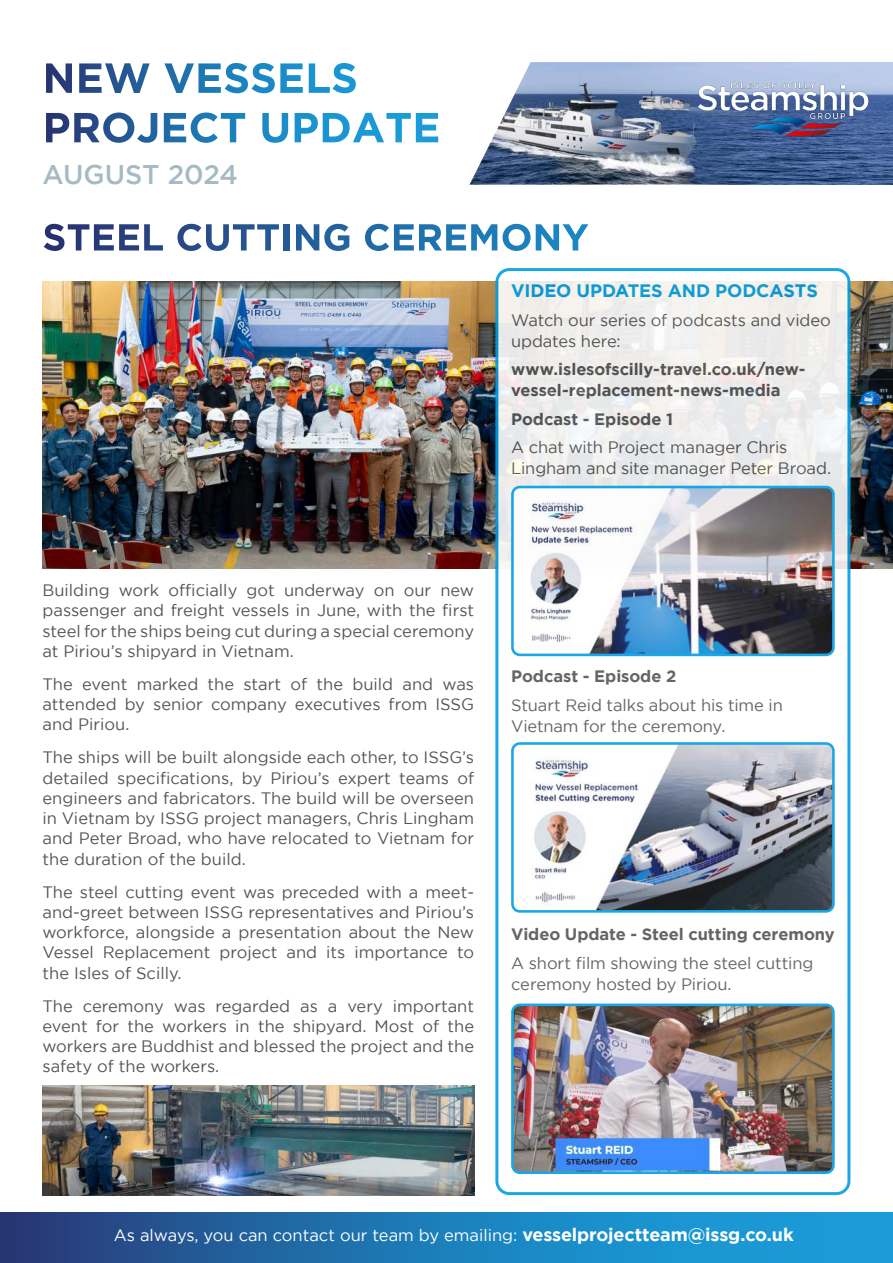
<style>
.page{position:relative;width:893px;height:1263px;background:#fff}
.page>*{position:absolute;margin:0;border:0;box-sizing:border-box;transform-origin:0 0}
.t1{font:500 27px "Gotham";letter-spacing:-.005em;color:#a6bac4}
.t2{font:700 18px "Gotham";letter-spacing:-.01em;color:#009ee3}
.t3{font:16.5px/20.2px "Gotham";color:#555554;text-align:justify}
.t4{font:16.5px/21px "Gotham";letter-spacing:-.005em;color:#545453}
.t5{font:700 16.5px/21px "Gotham";letter-spacing:-.005em;color:#545453}
.t6{font:16.5px "Gotham";color:#fff}
.s1{font-weight:700;font-size:18px}
</style>
<div class="page">
<img style="left:0;top:1213px;width:893px;height:50px">
<img style="left:850px;top:281px;width:43px;height:288px">
<img style="left:537px;top:62px;width:127px;height:123px">
<svg style="left:330px;top:62px;width:207px;height:123px"></svg>
<img style="left:664px;top:62px;width:229px;height:123px">
<img style="left:46px;top:63px;width:26px;height:30px">
<img style="left:79px;top:63px;width:23px;height:30px">
<img style="left:105px;top:63px;width:45px;height:30px">
<img style="left:165px;top:63px;width:29px;height:30px">
<img style="left:198px;top:63px;width:23px;height:30px">
<img style="left:225px;top:63px;width:23px;height:30px">
<img style="left:252px;top:63px;width:23px;height:30px">
<img style="left:280px;top:63px;width:23px;height:30px">
<img style="left:309px;top:63px;width:21px;height:30px">
<img style="left:333px;top:63px;width:23px;height:30px">
<img style="left:46px;top:113px;width:23px;height:29px">
<img style="left:74px;top:113px;width:26px;height:29px">
<img style="left:103px;top:112px;width:31px;height:31px">
<img style="left:137px;top:113px;width:20px;height:30px">
<img style="left:164px;top:113px;width:22px;height:29px">
<img style="left:191px;top:112px;width:27px;height:31px">
<img style="left:221px;top:113px;width:24px;height:29px">
<img style="left:262px;top:113px;width:26px;height:30px">
<img style="left:295px;top:113px;width:23px;height:29px">
<img style="left:323px;top:113px;width:27px;height:29px">
<img style="left:353px;top:113px;width:31px;height:29px">
<img style="left:386px;top:113px;width:25px;height:29px">
<img style="left:416px;top:113px;width:22px;height:29px">
<img style="left:694px;top:72px;width:177px;height:67px">
<img style="left:44px;top:224px;width:20px;height:27px">
<img style="left:68px;top:224px;width:21px;height:26px">
<img style="left:94px;top:224px;width:20px;height:26px">
<img style="left:119px;top:224px;width:20px;height:26px">
<img style="left:144px;top:224px;width:19px;height:26px">
<img style="left:177px;top:224px;width:25px;height:27px">
<img style="left:206px;top:224px;width:23px;height:27px">
<img style="left:233px;top:224px;width:22px;height:26px">
<img style="left:257px;top:224px;width:22px;height:26px">
<img style="left:284px;top:224px;width:5px;height:26px">
<img style="left:296px;top:224px;width:23px;height:26px">
<img style="left:324px;top:224px;width:25px;height:27px">
<img style="left:365px;top:224px;width:24px;height:27px">
<img style="left:394px;top:224px;width:20px;height:26px">
<img style="left:419px;top:224px;width:23px;height:26px">
<img style="left:446px;top:224px;width:20px;height:26px">
<img style="left:471px;top:224px;width:26px;height:26px">
<img style="left:502px;top:224px;width:29px;height:27px">
<img style="left:536px;top:224px;width:23px;height:26px">
<img style="left:562px;top:224px;width:26px;height:26px">
<img style="left:43px;top:281px;width:452px;height:288px">
<img style="left:43px;top:1086px;width:431px;height:109px">
<svg style="left:497px;top:270px;width:352px;height:923px"></svg>
<div style="left:495px;top:268px;width:355px;height:927px;border:3px solid #009ee3;border-radius:13px"></div>
<img style="left:512px;top:487px;width:321px;height:168px">
<div style="left:511px;top:486px;width:324px;height:170px;border:3px solid #009ee3;border-radius:7px"></div>
<img style="left:512px;top:743px;width:321px;height:168px">
<div style="left:511px;top:742px;width:324px;height:171px;border:3px solid #009ee3;border-radius:7px"></div>
<img style="left:512px;top:1005px;width:321px;height:168px">
<div style="left:511px;top:1003px;width:324px;height:171px;border:3px solid #009ee3;border-radius:7px"></div>
<h1 class="t1" style="left:43px;top:159px;width:197px">AUGUST 2024</h1>
<p class="t2" style="left:511px;top:283px;width:308px">VIDEO UPDATES AND PODCASTS</p>
<p class="t4" style="left:511px;top:310px;width:321px">Watch our series of podcasts and video updates here:</p>
<p class="t5" style="left:511px;top:359px;width:296px">www.islesofscilly-travel.co.uk/new&shy;vessel-replacement-news-media</p>
<p class="t5" style="left:511px;top:409px;width:163px">Podcast - Episode 1</p>
<p class="t4" style="left:511px;top:438px;width:322px">A chat with Project manager Chris<br>Lingham and site manager Peter Broad.</p>
<p class="t3" style="left:43px;top:580px;width:433px">Building work officially got underway on our new passenger and freight vessels in June, with the first steel for the ships being cut during a special ceremony at Piriou’s shipyard in Vietnam.</p>
<p class="t3" style="left:43px;top:674px;width:433px">The event marked the start of the build and was attended by senior company executives from ISSG and Piriou.</p>
<p class="t3" style="left:43px;top:747px;width:433px">The ships will be built alongside each other, to ISSG’s detailed specifications, by Piriou’s expert teams of engineers and fabricators. The build will be overseen in Vietnam by ISSG project managers, Chris Lingham and Peter Broad, who have relocated to Vietnam for the duration of the build.</p>
<p class="t3" style="left:43px;top:881px;width:433px">The steel cutting event was preceded with a meet&shy;and-greet between ISSG representatives and Piriou’s workforce, alongside a presentation about the New Vessel Replacement project and its importance to the Isles of Scilly.</p>
<p class="t3" style="left:43px;top:995px;width:433px">The ceremony was regarded as a very important event for the workers in the shipyard. Most of the workers are Buddhist and blessed the project and the safety of the workers.</p>
<p class="t5" style="left:511px;top:667px;width:167px">Podcast - Episode 2</p>
<p class="t4" style="left:511px;top:696px;width:273px">Stuart Reid talks about his time in<br>Vietnam for the ceremony.</p>
<p class="t5" style="left:511px;top:924px;width:325px">Video Update - Steel cutting ceremony</p>
<p class="t4" style="left:511px;top:952px;width:304px">A short film showing the steel cutting ceremony hosted by Piriou.</p>
<p class="t6" style="left:114px;top:1229px;width:681px">As always, you can contact our team by emailing: <span class="s1">vesselprojectteam@issg.co.uk</span></p>
</div>
